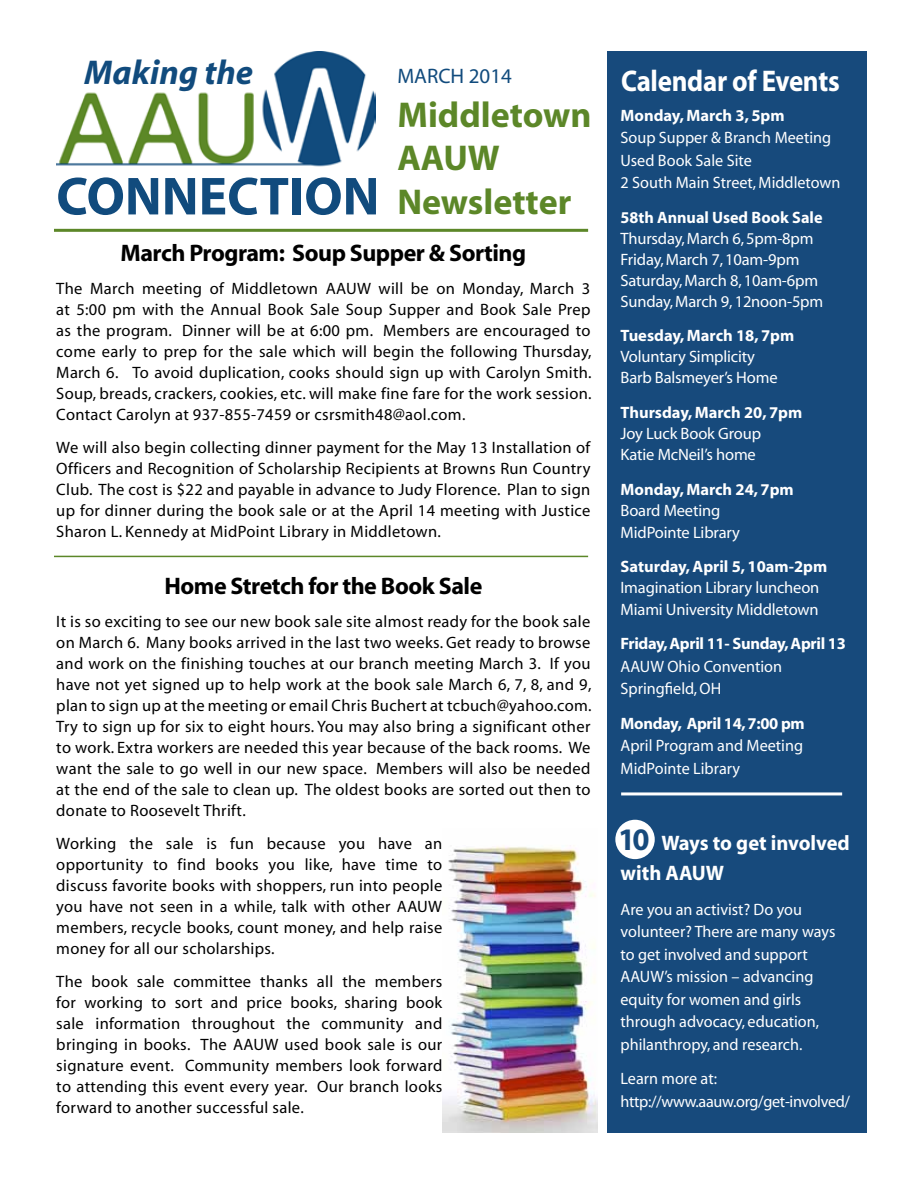
<style>
.page{position:relative;width:918px;height:1188px;background:#fff}
.page>*{position:absolute;margin:0;border:0;box-sizing:border-box;transform-origin:0 0}
.t1{font:700 54px "Myriad Pro";color:#114b7d}
.t2{font:700 36px/43.2px "Myriad";color:#5c8728}
.t3{font:italic 700 34.5px "Myriad";color:#114b7d}
.t4{font:700 31.5px "Myriad";color:#174a7c}
.t5{font:700 30px "Myriad";letter-spacing:-.01em;color:#fff;scale:.9 1}
.t6{font:700 24px "Myriad";letter-spacing:-.02em;color:#000}
.t7{font:700 21px/30px "Myriad";color:#fff}
.t8{font:21px "Myriad";color:#114b7d}
.t9{font:16.5px/21px "Myriad";letter-spacing:.02em;color:#000;text-align:justify}
.t10{font:16.5px/22.5px "Myriad";letter-spacing:-.005em;color:#fff}
.t11{font:700 16.5px "Myriad";color:#fff}
.t12{font:700 16.5px "Myriad";letter-spacing:-.02em;color:#fff}
</style>
<div class="page">
<img style="left:442px;top:846px;width:155px;height:287px">
<div style="left:607px;top:52px;width:259px;height:1081px;background:#174a7c"></div>
<hr style="left:54px;top:229px;width:534px;height:3px;background:#5c8728">
<img style="left:56px;top:52px;width:320px;height:115px">
<hr style="left:54px;top:556px;width:534px;height:1px;background:#5c8728">
<hr style="left:621px;top:792px;width:221px;height:3px;background:#fff">
<div style="left:615px;top:820px;width:40px;height:39px;background:#fff;border-radius:50%"></div>
<h3 class="t3" style="left:84px;top:54px;width:170px">Making the</h3>
<h1 class="t1" style="left:56px;top:161px;width:325px">CONNECTION</h1>
<p class="t8" style="left:397px;top:66px;width:116px">MARCH 2014</p>
<h2 class="t2" style="left:397px;top:95px;width:196px">Middletown<br>AAUW<br>Newsletter</h2>
<h3 class="t6" style="left:120px;top:241px;width:407px">March Program: Soup Supper &amp; Sorting</h3>
<p class="t9" style="left:56px;top:279px;width:537px">The March meeting of Middletown AAUW will be on Monday, March 3 at 5:00 pm with the Annual Book Sale Soup Supper and Book Sale Prep as the program. Dinner will be at 6:00 pm. Members are encouraged to come early to prep for the sale which will begin the following Thursday, March 6. To avoid duplication, cooks should sign up with Carolyn Smith.<br>Soup, breads, crackers, cookies, etc. will make fine fare for the work session.<br>Contact Carolyn at 937-855-7459 or csrsmith48@aol.com.</p>
<p class="t9" style="left:56px;top:438px;width:536px">We will also begin collecting dinner payment for the May 13 Installation of Officers and Recognition of Scholarship Recipients at Browns Run Country Club. The cost is $22 and payable in advance to Judy Florence. Plan to sign up for dinner during the book sale or at the April 14 meeting with Justice Sharon L. Kennedy at MidPoint Library in Middletown.</p>
<h3 class="t6" style="left:164px;top:574px;width:319px">Home Stretch for the Book Sale</h3>
<p class="t9" style="left:56px;top:612px;width:537px">It is so exciting to see our new book sale site almost ready for the book sale on March 6. Many books arrived in the last two weeks. Get ready to browse and work on the finishing touches at our branch meeting March 3. If you have not yet signed up to help work at the book sale March 6, 7, 8, and 9, plan to sign up at the meeting or email Chris Buchert at tcbuch@yahoo.com.<br>Try to sign up for six to eight hours. You may also bring a significant other to work. Extra workers are needed this year because of the back rooms. We want the sale to go well in our new space. Members will also be needed at the end of the sale to clean up. The oldest books are sorted out then to donate to Roosevelt Thrift.</p>
<p class="t9" style="left:56px;top:834px;width:388px">Working the sale is fun because you have an opportunity to find books you like, have time to discuss favorite books with shoppers, run into people you have not seen in a while, talk with other AAUW members, recycle books, count money, and help raise money for all our scholarships.</p>
<p class="t9" style="left:56px;top:972px;width:388px">The book sale committee thanks all the members for working to sort and price books, sharing book sale information throughout the community and bringing in books. The AAUW used book sale is our signature event. Community members look forward to attending this event every year. Our branch looks forward to another successful sale.</p>
<h3 class="t5" style="left:621px;top:66px;width:244px">Calendar of Events</h3>
<p class="t11" style="left:621px;top:107px;width:166px">Monday, March 3, 5pm</p>
<p class="t10" style="left:621px;top:127px;width:221px">Soup Supper &amp; Branch Meeting<br>Used Book Sale Site<br>2 South Main Street, Middletown</p>
<p class="t11" style="left:621px;top:209px;width:204px">58th Annual Used Book Sale</p>
<p class="t10" style="left:621px;top:229px;width:204px;line-height:21px">Thursday, March 6, 5pm-8pm<br>Friday, March 7, 10am-9pm<br>Saturday, March 8, 10am-6pm<br>Sunday, March 9, 12noon-5pm</p>
<p class="t11" style="left:621px;top:327px;width:175px">Tuesday, March 18, 7pm</p>
<p class="t10" style="left:621px;top:347px;width:159px;line-height:21px">Voluntary Simplicity<br>Barb Balsmeyer’s Home</p>
<p class="t11" style="left:621px;top:404px;width:183px">Thursday, March 20, 7pm</p>
<p class="t10" style="left:621px;top:424px;width:142px;line-height:21px">Joy Luck Book Group<br>Katie McNeil’s home</p>
<p class="t11" style="left:621px;top:481px;width:175px">Monday, March 24, 7pm</p>
<p class="t10" style="left:621px;top:500px;width:121px;line-height:21.6px">Board Meeting<br>MidPointe Library</p>
<p class="t11" style="left:621px;top:558px;width:208px">Saturday, April 5, 10am-2pm</p>
<p class="t10" style="left:621px;top:577px;width:200px;line-height:21.6px">Imagination Library luncheon<br>Miami University Middletown</p>
<p class="t12" style="left:621px;top:635px;width:227px">Friday, April 11- Sunday, April 13</p>
<p class="t10" style="left:621px;top:656px;width:163px">AAUW Ohio Convention<br>Springfield, OH</p>
<p class="t12" style="left:621px;top:715px;width:186px">Monday, April 14, 7:00 pm</p>
<p class="t10" style="left:621px;top:735px;width:184px">April Program and Meeting<br>MidPointe Library</p>
<h3 class="t4" style="left:618px;top:823px;width:33px">10</h3>
<p class="t7" style="left:621px;top:829px;width:231px;text-indent:41px">Ways to get involved with AAUW</p>
<p class="t10" style="left:621px;top:899px;width:216px">Are you an activist? Do you volunteer? There are many ways to get involved and support<br>AAUW’s mission – advancing equity for women and girls through advocacy, education, philanthropy, and research.</p>
<p class="t10" style="left:621px;top:1068px;width:231px">Learn more at: http://www.aauw.org/get-involved/</p>
</div>
